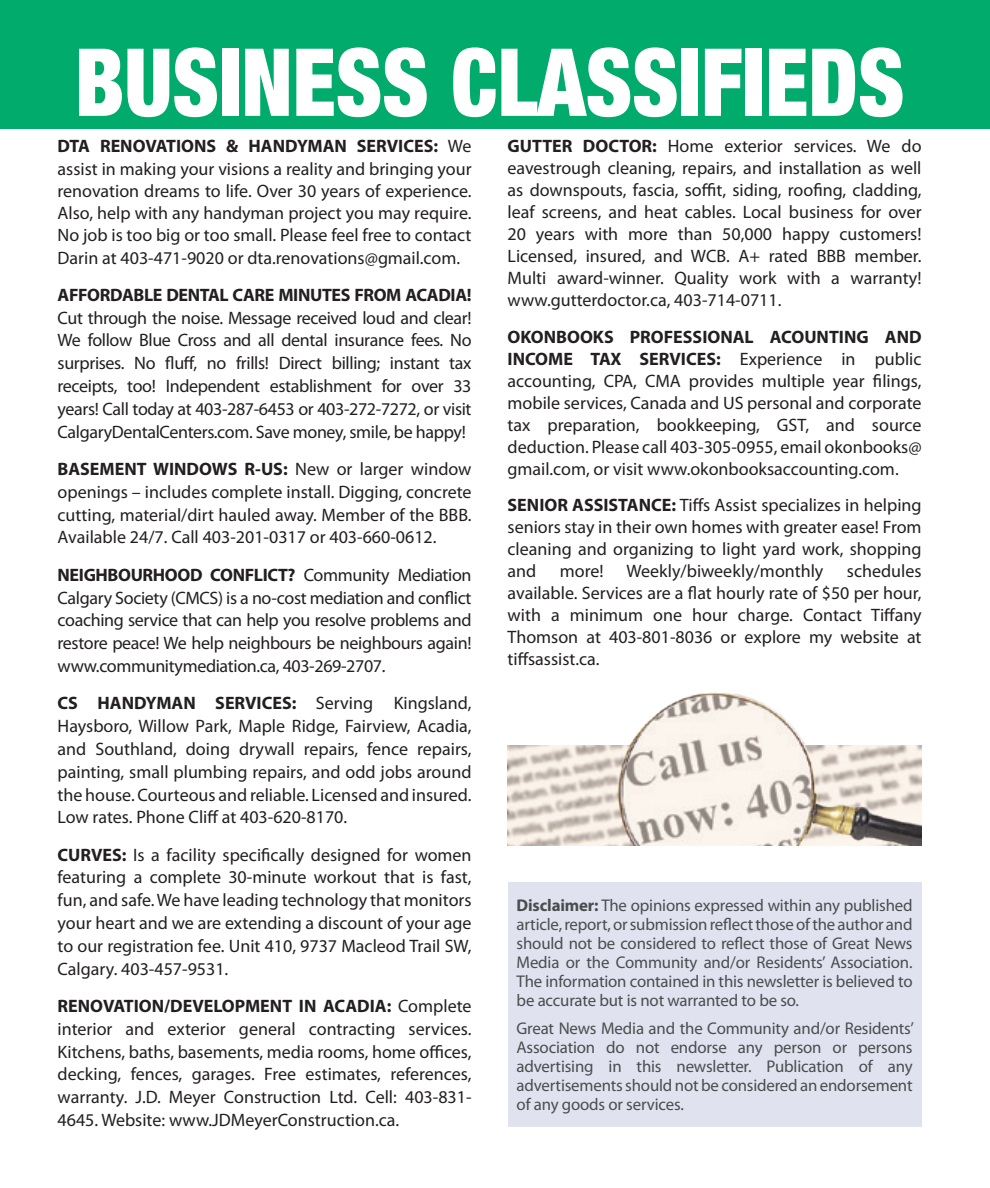
<style>
.page{position:relative;width:990px;height:1188px;background:#fff}
.page>*{position:absolute;margin:0;border:0;box-sizing:border-box;transform-origin:0 0}
.t1{font:900 condensed 94px "Helvetica Neue LT Std";color:#fff;scale:.92 1}
.Body_text{font:18px/22.8px "Myriad Pro";color:#231f20;text-align:justify}
.Body_text-2{font:17px/19px "Myriad Pro";letter-spacing:-.01em;color:#4b4c4d;text-align:justify}
.s1{font-weight:700}
</style>
<div class="page">
<img style="left:508px;top:745px;width:99px;height:101px">
<img style="left:607px;top:692px;width:315px;height:154px">
<div style="left:0;top:0;width:990px;height:129px;background:#00ab6b"></div>
<div style="left:508px;top:882px;width:414px;height:244px;background:#e0e2f0"></div>
<p class="t1" style="left:75px;top:24px;width:903px">BUSINESS CLASSIFIEDS</p>
<p class="Body_text" style="left:58px;top:135px;width:416px;line-height:22.2px"><span class="s1">DTA RENOVATIONS &amp; HANDYMAN SERVICES:</span> We assist in making your visions a reality and bringing your renovation dreams to life. Over 30 years of experience.<br>Also, help with any handyman project you may require.<br>No job is too big or too small. Please feel free to contact Darin at 403-471-9020 or dta.renovations@gmail.com.</p>
<p class="Body_text" style="left:58px;top:283px;width:416px"><span class="s1">AFFORDABLE DENTAL CARE MINUTES FROM ACADIA!<br></span>Cut through the noise. Message received loud and clear!<br>We follow Blue Cross and all dental insurance fees. No surprises. No fluff, no frills! Direct billing; instant tax receipts, too! Independent establishment for over 33 years! Call today at 403-287-6453 or 403-272-7272, or visit CalgaryDentalCenters.com. Save money, smile, be happy!</p>
<p class="Body_text" style="left:58px;top:457px;width:416px"><span class="s1">BASEMENT WINDOWS R-US:</span> New or larger window openings – includes complete install. Digging, concrete cutting, material/dirt hauled away. Member of the BBB.<br>Available 24/7. Call 403-201-0317 or 403-660-0612.</p>
<p class="Body_text" style="left:58px;top:563px;width:416px"><span class="s1">NEIGHBOURHOOD CONFLICT?</span> Community Mediation Calgary Society (CMCS) is a no-cost mediation and conflict coaching service that can help you resolve problems and restore peace! We help neighbours be neighbours again! www.communitymediation.ca, 403-269-2707.</p>
<p class="Body_text" style="left:58px;top:692px;width:416px"><span class="s1">CS HANDYMAN SERVICES:</span> Serving Kingsland, Haysboro, Willow Park, Maple Ridge, Fairview, Acadia, and Southland, doing drywall repairs, fence repairs, painting, small plumbing repairs, and odd jobs around the house. Courteous and reliable. Licensed and insured.<br>Low rates. Phone Cliff at 403-620-8170.</p>
<p class="Body_text" style="left:58px;top:843px;width:416px"><span class="s1">CURVES:</span> Is a facility specifically designed for women featuring a complete 30-minute workout that is fast, fun, and safe. We have leading technology that monitors your heart and we are extending a discount of your age to our registration fee. Unit 410, 9737 Macleod Trail SW, Calgary. 403-457-9531.</p>
<p class="Body_text" style="left:58px;top:994px;width:416px"><span class="s1">RENOVATION/DEVELOPMENT IN ACADIA:</span> Complete interior and exterior general contracting services.<br>Kitchens, baths, basements, media rooms, home offices, decking, fences, garages. Free estimates, references, warranty. J.D. Meyer Construction Ltd. Cell: 403-831- 4645. Website: www.JDMeyerConstruction.ca.</p>
<p class="Body_text" style="left:508px;top:135px;width:416px;line-height:22px"><span class="s1">GUTTER DOCTOR:</span> Home exterior services. We do eavestrough cleaning, repairs, and installation as well as downspouts, fascia, soffit, siding, roofing, cladding, leaf screens, and heat cables. Local business for over 20 years with more than 50,000 happy customers!<br>Licensed, insured, and WCB. A+ rated BBB member.<br>Multi award-winner. Quality work with a warranty! www.gutterdoctor.ca, 403-714-0711.</p>
<p class="Body_text" style="left:508px;top:326px;width:416px;line-height:22px"><span class="s1">OKONBOOKS PROFESSIONAL ACOUNTING AND INCOME TAX SERVICES:</span> Experience in public accounting, CPA, CMA provides multiple year filings, mobile services, Canada and US personal and corporate tax preparation, bookkeeping, GST, and source deduction. Please call 403-305-0955, email okonbooks@ gmail.com, or visit www.okonbooksaccounting.com.</p>
<p class="Body_text" style="left:508px;top:494px;width:416px;line-height:22px"><span class="s1">SENIOR ASSISTANCE:</span> Tiffs Assist specializes in helping seniors stay in their own homes with greater ease! From cleaning and organizing to light yard work, shopping and</p>
<p class="Body_text" style="left:508px;top:560px;width:416px;line-height:22px;text-indent:339px">schedules available. Services are a flat hourly rate of $50 per hour, with a minimum one hour charge. Contact Tiffany Thomson at 403-801-8036 or explore my website at tiffsassist.ca.</p>
<p class="Body_text" style="left:560px;top:560px;width:45px">more!</p>
<p class="Body_text" style="left:626px;top:560px;width:199px">Weekly/biweekly/monthly</p>
<p class="Body_text-2" style="left:517px;top:895px;width:398px"><span class="s1">Disclaimer:</span> The opinions expressed within any published article, report, or submission reflect those of the author and should not be considered to reflect those of Great News Media or the Community and/or Residents’ Association.<br>The information contained in this newsletter is believed to be accurate but is not warranted to be so.</p>
<p class="Body_text-2" style="left:517px;top:1018px;width:399px">Great News Media and the Community and/or Residents’ Association do not endorse any person or persons advertising in this newsletter. Publication of any advertisements should not be considered an endorsement of any goods or services.</p>
</div>
